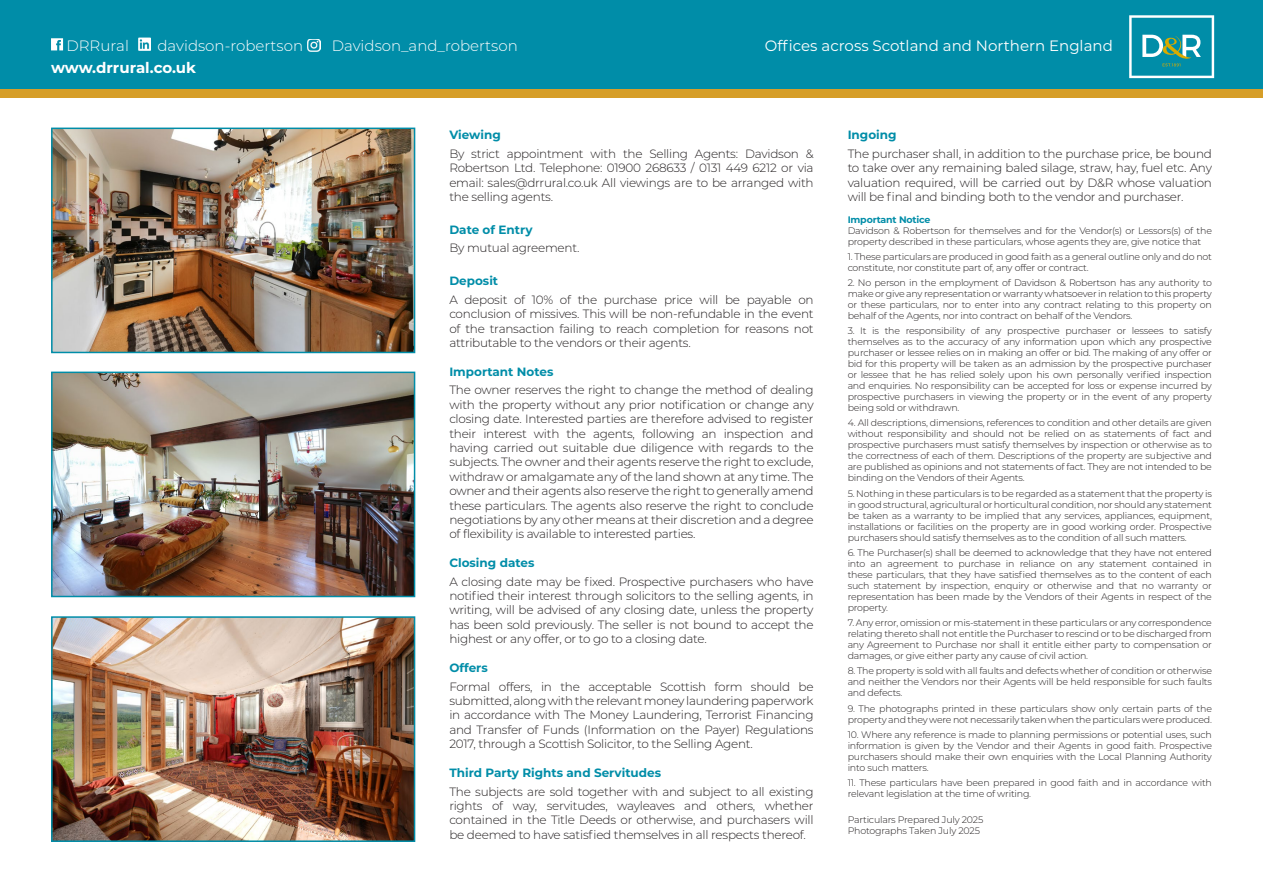
<style>
.page{position:relative;width:1263px;height:893px;background:#fff}
.page>*{position:absolute;margin:0;border:0;box-sizing:border-box;transform-origin:0 0}
.t1{font:300 15px "Montserrat";color:#fff}
.t2{font:15px "Montserrat";color:#fff}
.t3{font:700 15px "Montserrat";color:#fff}
._8_text{font:300 12px/14.4px "Montserrat";letter-spacing:-.02em;color:#231f20;text-align:justify}
._9_heads{font:700 12px "Montserrat";color:#008da8}
._8_text-2{font:300 9.45px/10.9px "Montserrat";letter-spacing:-.02em;color:#231f20;text-align:justify}
._8_text-3{font:700 9.45px "Montserrat";letter-spacing:-.02em;color:#008da8}
</style>
<div class="page">
<div style="left:0;top:0;width:1263px;height:89px;background:#008da8"></div>
<div style="left:0;top:89px;width:1263px;height:9px;background:#d69e28"></div>
<img style="left:54px;top:131px;width:358px;height:219px">
<div style="left:51px;top:128px;width:364px;height:225px;border:2px solid #008da8"></div>
<img style="left:54px;top:375px;width:358px;height:219px">
<div style="left:51px;top:372px;width:364px;height:225px;border:2px solid #008da8"></div>
<img style="left:54px;top:619px;width:358px;height:220px">
<div style="left:51px;top:616px;width:364px;height:226px;border:2px solid #008da8"></div>
<svg style="left:51px;top:38px;width:12px;height:12px"></svg>
<svg style="left:138px;top:38px;width:13px;height:13px"></svg>
<svg style="left:308px;top:39px;width:12px;height:13px"></svg>
<svg style="left:1129px;top:15px;width:85px;height:63px"></svg>
<p class="t1" style="left:66px;top:35px;width:64px">DRRural</p>
<p class="t1" style="left:157px;top:35px;width:147px">davidson-robertson</p>
<p class="t1" style="left:332px;top:35px;width:188px">Davidson_and_robertson</p>
<p class="t3" style="left:51px;top:57px;width:147px">www.drrural.co.uk</p>
<p class="t2" style="left:765px;top:35px;width:350px">Offices across Scotland and Northern England</p>
<p class="_9_heads" style="left:449px;top:126px;width:53px">Viewing</p>
<p class="_8_text" style="left:449px;top:146px;width:366px">By strict appointment with the Selling Agents: Davidson &amp; Robertson Ltd. Telephone: 01900 268633 / 0131 449 6212 or via email: sales@drrural.co.uk All viewings are to be arranged with the selling agents.</p>
<p class="_9_heads" style="left:449px;top:221px;width:85px">Date of Entry</p>
<p class="_8_text" style="left:449px;top:241px;width:132px">By mutual agreement.</p>
<p class="_9_heads" style="left:449px;top:272px;width:50px">Deposit</p>
<p class="_8_text" style="left:449px;top:292px;width:366px">A deposit of 10% of the purchase price will be payable on conclusion of missives. This will be non-refundable in the event of the transaction failing to reach completion for reasons not attributable to the vendors or their agents.</p>
<p class="_9_heads" style="left:449px;top:363px;width:106px">Important Notes</p>
<p class="_8_text" style="left:449px;top:382px;width:366px">The owner reserves the right to change the method of dealing with the property without any prior notification or change any closing date. Interested parties are therefore advised to register their interest with the agents, following an inspection and having carried out suitable due diligence with regards to the subjects. The owner and their agents reserve the right to exclude, withdraw or amalgamate any of the land shown at any time. The owner and their agents also reserve the right to generally amend these particulars. The agents also reserve the right to conclude negotiations by any other means at their discretion and a degree of flexibility is available to interested parties.</p>
<p class="_9_heads" style="left:449px;top:554px;width:87px">Closing dates</p>
<p class="_8_text" style="left:449px;top:574px;width:366px">A closing date may be fixed. Prospective purchasers who have notified their interest through solicitors to the selling agents, in writing, will be advised of any closing date, unless the property has been sold previously. The seller is not bound to accept the highest or any offer, or to go to a closing date.</p>
<p class="_9_heads" style="left:449px;top:659px;width:40px">Offers</p>
<p class="_8_text" style="left:449px;top:679px;width:366px">Formal offers, in the acceptable Scottish form should be submitted, along with the relevant money laundering paperwork in accordance with The Money Laundering, Terrorist Financing and Transfer of Funds (Information on the Payer) Regulations 2017, through a Scottish Solicitor, to the Selling Agent.</p>
<p class="_9_heads" style="left:449px;top:764px;width:213px">Third Party Rights and Servitudes</p>
<p class="_8_text" style="left:449px;top:784px;width:366px">The subjects are sold together with and subject to all existing rights of way, servitudes, wayleaves and others, whether contained in the Title Deeds or otherwise, and purchasers will be deemed to have satisfied themselves in all respects thereof.</p>
<p class="_9_heads" style="left:848px;top:126px;width:50px">Ingoing</p>
<p class="_8_text" style="left:848px;top:146px;width:366px">The purchaser shall, in addition to the purchase price, be bound to take over any remaining baled silage, straw, hay, fuel etc. Any valuation required, will be carried out by D&amp;R whose valuation will be final and binding both to the vendor and purchaser.</p>
<p class="_8_text-3" style="left:848px;top:212px;width:84px">Important Notice</p>
<p class="_8_text-2" style="left:848px;top:224px;width:366px">Davidson &amp; Robertson for themselves and for the Vendor(s) or Lessors(s) of the property described in these particulars, whose agents they are, give notice that</p>
<p class="_8_text-2" style="left:848px;top:251px;width:366px">1. These particulars are produced in good faith as a general outline only and do not constitute, nor constitute part of, any offer or contract.</p>
<p class="_8_text-2" style="left:848px;top:277px;width:366px">2. No person in the employment of Davidson &amp; Robertson has any authority to make or give any representation or warranty whatsoever in relation to this property or these particulars, nor to enter into any contract relating to this property on behalf of the Agents, nor into contract on behalf of the Vendors.</p>
<p class="_8_text-2" style="left:848px;top:325px;width:366px">3. It is the responsibility of any prospective purchaser or lessees to satisfy themselves as to the accuracy of any information upon which any prospective purchaser or lessee relies on in making an offer or bid. The making of any offer or bid for this property will be taken as an admission by the prospective purchaser or lessee that he has relied solely upon his own personally verified inspection and enquiries. No responsibility can be accepted for loss or expense incurred by prospective purchasers in viewing the property or in the event of any property being sold or withdrawn.</p>
<p class="_8_text-2" style="left:848px;top:417px;width:366px">4. All descriptions, dimensions, references to condition and other details are given without responsibility and should not be relied on as statements of fact and prospective purchasers must satisfy themselves by inspection or otherwise as to the correctness of each of them. Descriptions of the property are subjective and are published as opinions and not statements of fact. They are not intended to be binding on the Vendors of their Agents.</p>
<p class="_8_text-2" style="left:848px;top:488px;width:366px">5. Nothing in these particulars is to be regarded as a statement that the property is in good structural, agricultural or horticultural condition, nor should any statement be taken as a warranty to be implied that any services, appliances, equipment, installations or facilities on the property are in good working order. Prospective purchasers should satisfy themselves as to the condition of all such matters.</p>
<p class="_8_text-2" style="left:848px;top:547px;width:366px">6. The Purchaser(s) shall be deemed to acknowledge that they have not entered into an agreement to purchase in reliance on any statement contained in these particulars, that they have satisfied themselves as to the content of each such statement by inspection, enquiry or otherwise and that no warranty or representation has been made by the Vendors of their Agents in respect of the property.</p>
<p class="_8_text-2" style="left:848px;top:617px;width:366px">7. Any error, omission or mis-statement in these particulars or any correspondence relating thereto shall not entitle the Purchaser to rescind or to be discharged from any Agreement to Purchase nor shall it entitle either party to compensation or damages, or give either party any cause of civil action.</p>
<p class="_8_text-2" style="left:848px;top:665px;width:366px">8. The property is sold with all faults and defects whether of condition or otherwise and neither the Vendors nor their Agents will be held responsible for such faults and defects.</p>
<p class="_8_text-2" style="left:848px;top:702px;width:366px">9. The photographs printed in these particulars show only certain parts of the property and they were not necessarily taken when the particulars were produced.</p>
<p class="_8_text-2" style="left:848px;top:729px;width:366px">10. Where any reference is made to planning permissions or potential uses, such information is given by the Vendor and their Agents in good faith. Prospective purchasers should make their own enquiries with the Local Planning Authority into such matters.</p>
<p class="_8_text-2" style="left:848px;top:777px;width:366px">11. These particulars have been prepared in good faith and in accordance with relevant legislation at the time of writing.</p>
<p class="_8_text-2" style="left:848px;top:814px;width:137px">Particulars Prepared July 2025</p>
<p class="_8_text-2" style="left:848px;top:825px;width:134px">Photographs Taken July 2025</p>
</div>
